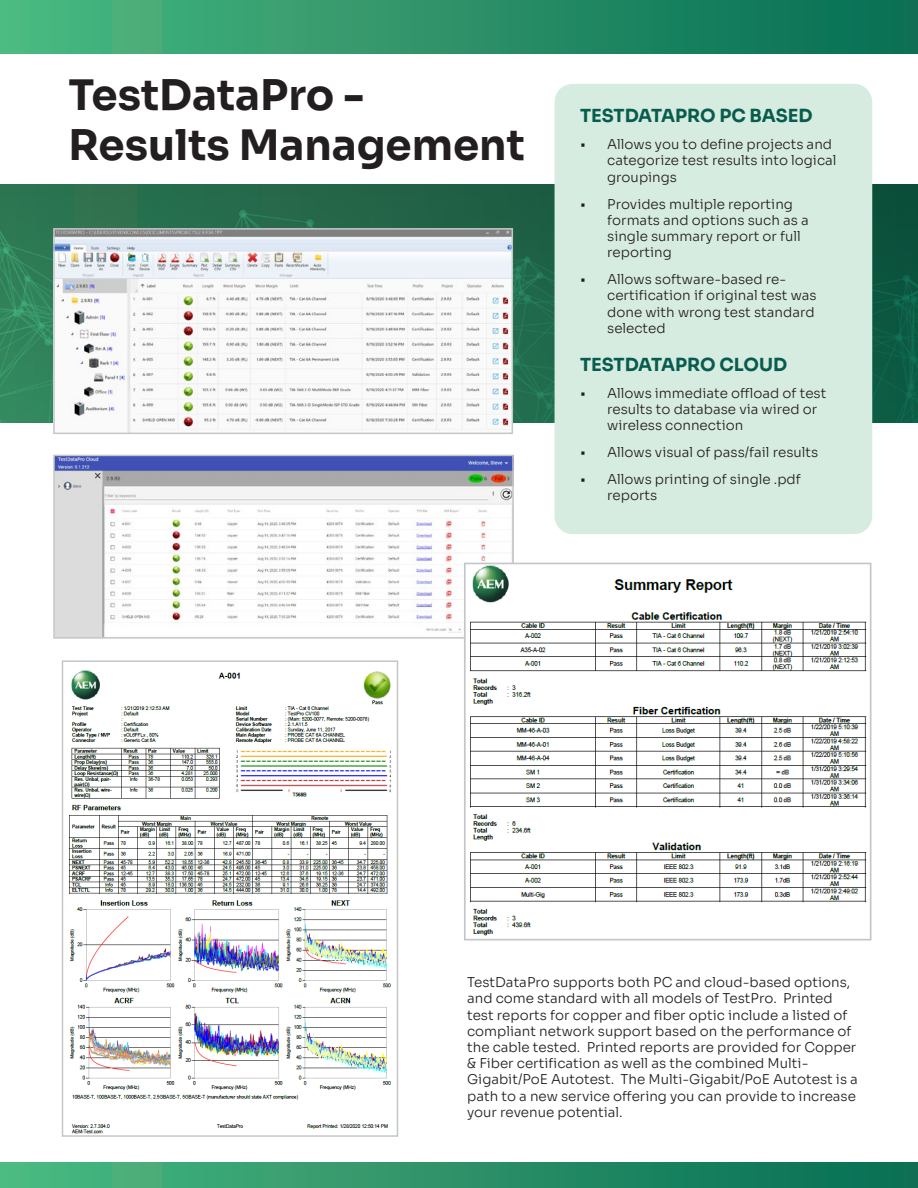
<style>
.page{position:relative;width:918px;height:1188px;background:#fff}
.page>*{position:absolute;margin:0;border:0;box-sizing:border-box;transform-origin:0 0}
.t1{font:700 42px/50.4px "Sora";color:#231f20}
.t2{font:700 18px "Sora";letter-spacing:-.005em;color:#075c4d}
.t3{font:300 13.5px/16.2px "Sora";color:#231f20}
</style>
<div class="page">
<svg style="left:0;top:185px;width:918px;height:237px;background:#226b4c"></svg>
<div style="left:0;top:0;width:918px;height:54px;background:linear-gradient(to right,#4eb980,#086c52)"></div>
<div style="left:0;top:1163px;width:918px;height:25px;background:linear-gradient(to right,#4eb980,#086c52)"></div>
<img style="left:55px;top:230px;width:456px;height:202px">
<div style="left:53px;top:228px;width:460px;height:206px;border:1px solid #c5c6c8"></div>
<img style="left:56px;top:458px;width:455px;height:178px">
<div style="left:53px;top:455px;width:461px;height:184px;border:2px solid #c5c6c8"></div>
<img style="left:467px;top:566px;width:400px;height:370px">
<div style="left:464px;top:563px;width:408px;height:378px;border:2px solid #c5c6c8"></div>
<img style="left:69px;top:670px;width:323px;height:464px">
<div style="left:62px;top:660px;width:336px;height:477px;border:2px solid #c5c6c8"></div>
<div style="left:555px;top:84px;width:317px;height:450px;background:#d7ece1;border-radius:18px"></div>
<p class="t1" style="left:68px;top:66px;width:458px">TestDataPro -<br>Results Management</p>
<p class="t2" style="left:580px;top:101px;width:234px">TESTDATAPRO PC BASED</p>
<p class="t3" style="left:607px;top:135px;width:231px;text-indent:-27px">• Allows you to define projects and categorize test results into logical groupings</p>
<p class="t3" style="left:607px;top:194px;width:203px;text-indent:-27px">• Provides multiple reporting formats and options such as a single summary report or full reporting</p>
<p class="t3" style="left:607px;top:270px;width:211px;text-indent:-27px">• Allows software-based re&shy;certification if original test was done with wrong test standard selected</p>
<p class="t2" style="left:580px;top:349px;width:209px">TESTDATAPRO CLOUD</p>
<p class="t3" style="left:607px;top:383px;width:221px;text-indent:-27px">• Allows immediate offload of test results to database via wired or wireless connection</p>
<p class="t3" style="left:580px;top:443px;width:240px">• Allows visual of pass/fail results</p>
<p class="t3" style="left:607px;top:470px;width:195px;text-indent:-27px">• Allows printing of single .pdf reports</p>
<p class="t3" style="left:467px;top:973px;width:392px">TestDataPro supports both PC and cloud-based options, and come standard with all models of TestPro. Printed test reports for copper and fiber optic include a listed of compliant network support based on the performance of the cable tested. Printed reports are provided for Copper &amp; Fiber certification as well as the combined Multi-Gigabit/PoE Autotest. The Multi-Gigabit/PoE Autotest is a path to a new service offering you can provide to increase your revenue potential.</p>
</div>
